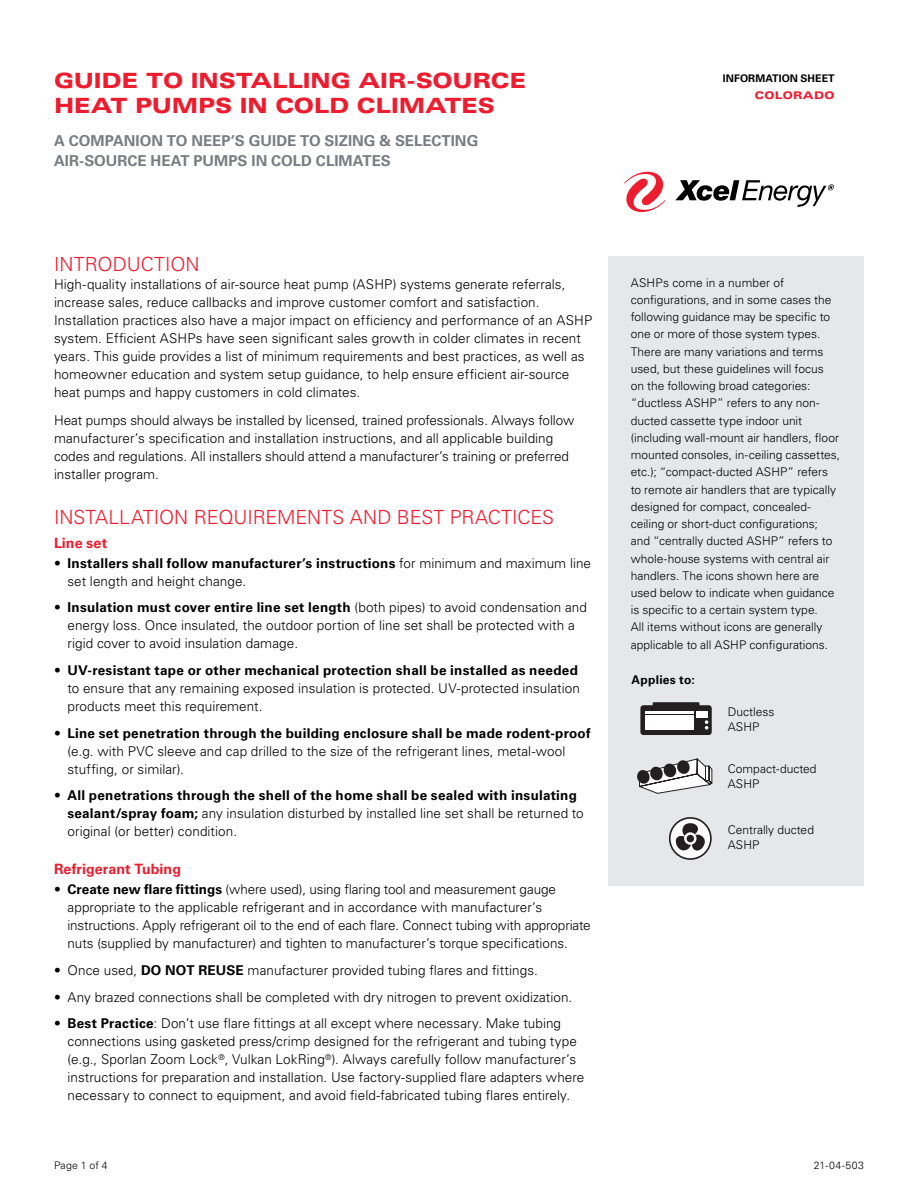
<style>
.page{position:relative;width:918px;height:1188px;background:#fff}
.page>*{position:absolute;margin:0;border:0;box-sizing:border-box;transform-origin:0 0}
.t1{font:900 expanded 21px/25.2px "Univers LT Std";letter-spacing:-.01em;color:#ed1c2e}
.t2{font:300 19.5px "Univers LT Std";color:#ed1c2e}
.t3{font:700 15px/19.5px "Univers LT Std";color:#797d82}
.t4{font:700 14.25px "Univers LT Std";letter-spacing:.005em;color:#ed1c2e}
.t5{font:300 13.5px/18px "Univers LT Std";letter-spacing:.005em;color:#000}
.t6{font:300 12px/17.2px "Univers LT Std";color:#000}
.t7{font:700 12px "Univers LT Std";letter-spacing:.02em;color:#000}
.t8{font:300 10.5px "Univers LT Std";letter-spacing:.02em;color:#000}
.t9{font:700 10.5px "Univers LT Std";letter-spacing:.005em;color:#000}
.t10{font:900 expanded 10.5px "Univers LT Std";letter-spacing:.02em;color:#ed1c2e}
.s1{font-weight:700}
</style>
<div class="page">
<div style="left:609px;top:256px;width:255px;height:630px;background:#e6e7e8"></div>
<svg style="left:624px;top:172px;width:41px;height:40px"></svg>
<svg style="left:675px;top:180px;width:159px;height:27px"></svg>
<svg style="left:640px;top:702px;width:72px;height:33px;background:#888686"></svg>
<svg style="left:637px;top:758px;width:76px;height:36px"></svg>
<svg style="left:670px;top:818px;width:41px;height:41px"></svg>
<div style="left:669px;top:817px;width:43px;height:43px;border:2px solid #231f20;border-radius:50%"></div>
<svg style="left:675px;top:823px;width:31px;height:29px"></svg>
<h1 class="t1" style="left:54px;top:68px;width:474px">GUIDE TO INSTALLING AIR-SOURCE<br>HEAT PUMPS IN COLD CLIMATES</h1>
<p class="t3" style="left:54px;top:131px;width:426px">A COMPANION TO NEEP’S GUIDE TO SIZING &amp; SELECTING<br>AIR-SOURCE HEAT PUMPS IN COLD CLIMATES</p>
<h2 class="t2" style="left:54px;top:252px;width:147px">INTRODUCTION</h2>
<p class="t5" style="left:54px;top:275px;width:540px">High-quality installations of air-source heat pump (ASHP) systems generate referrals, increase sales, reduce callbacks and improve customer comfort and satisfaction.<br>Installation practices also have a major impact on efficiency and performance of an ASHP system. Efficient ASHPs have seen significant sales growth in colder climates in recent years. This guide provides a list of minimum requirements and best practices, as well as homeowner education and system setup guidance, to help ensure efficient air-source heat pumps and happy customers in cold climates.</p>
<p class="t5" style="left:54px;top:411px;width:522px">Heat pumps should always be installed by licensed, trained professionals. Always follow manufacturer’s specification and installation instructions, and all applicable building codes and regulations. All installers should attend a manufacturer’s training or preferred installer program.</p>
<h2 class="t2" style="left:54px;top:505px;width:502px">INSTALLATION REQUIREMENTS AND BEST PRACTICES</h2>
<p class="t4" style="left:54px;top:534px;width:55px">Line set</p>
<p class="t5" style="left:68px;top:554px;width:525px;text-indent:-14px">• <span class="s1">Installers shall follow manufacturer’s instructions</span> for minimum and maximum line set length and height change.</p>
<p class="t5" style="left:68px;top:599px;width:521px;text-indent:-14px">• <span class="s1">Insulation must cover entire line set length</span> (both pipes) to avoid condensation and energy loss. Once insulated, the outdoor portion of line set shall be protected with a rigid cover to avoid insulation damage.</p>
<p class="t5" style="left:68px;top:661px;width:514px;text-indent:-14px">• <span class="s1">UV-resistant tape or other mechanical protection shall be installed as needed </span>to ensure that any remaining exposed insulation is protected. UV-protected insulation products meet this requirement.</p>
<p class="t5" style="left:68px;top:724px;width:525px;text-indent:-14px">• <span class="s1">Line set penetration through the building enclosure shall be made rodent-proof </span>(e.g. with PVC sleeve and cap drilled to the size of the refrigerant lines, metal-wool stuffing, or similar).</p>
<p class="t5" style="left:68px;top:787px;width:518px;text-indent:-14px">• <span class="s1">All penetrations through the shell of the home shall be sealed with insulating sealant/spray foam;</span> any insulation disturbed by installed line set shall be returned to original (or better) condition.</p>
<p class="t4" style="left:54px;top:861px;width:129px">Refrigerant Tubing</p>
<p class="t5" style="left:68px;top:881px;width:525px;text-indent:-14px">• <span class="s1">Create new flare fittings</span> (where used), using flaring tool and measurement gauge appropriate to the applicable refrigerant and in accordance with manufacturer’s instructions. Apply refrigerant oil to the end of each flare. Connect tubing with appropriate nuts (supplied by manufacturer) and tighten to manufacturer’s torque specifications.</p>
<p class="t5" style="left:54px;top:961px;width:485px">• Once used, <span class="s1">DO NOT REUSE</span> manufacturer provided tubing flares and fittings.</p>
<p class="t5" style="left:54px;top:988px;width:520px">• Any brazed connections shall be completed with dry nitrogen to prevent oxidization.</p>
<p class="t5" style="left:68px;top:1015px;width:518px;text-indent:-14px">• <span class="s1">Best Practice</span>: Don’t use flare fittings at all except where necessary. Make tubing connections using gasketed press/crimp designed for the refrigerant and tubing type (e.g., Sporlan Zoom Lock<sup>®</sup>, Vulkan LokRing<sup>®</sup>). Always carefully follow manufacturer’s instructions for preparation and installation. Use factory-supplied flare adapters where necessary to connect to equipment, and avoid field-fabricated tubing flares entirely.</p>
<p class="t9" style="left:723px;top:72px;width:113px">INFORMATION SHEET</p>
<p class="t10" style="left:755px;top:89px;width:81px">COLORADO</p>
<p class="t6" style="left:631px;top:274px;width:211px">ASHPs come in a number of configurations, and in some cases the following guidance may be specific to one or more of those system types.<br>There are many variations and terms used, but these guidelines will focus<br>on the following broad categories: “ductless ASHP” refers to any non&shy;ducted cassette type indoor unit (including wall-mount air handlers, floor mounted consoles, in-ceiling cassettes, etc.); “compact-ducted ASHP” refers to remote air handlers that are typically designed for compact, concealed&shy;ceiling or short-duct configurations;<br>and “centrally ducted ASHP” refers to whole-house systems with central air handlers. The icons shown here are used below to indicate when guidance is specific to a certain system type.<br>All items without icons are generally applicable to all ASHP configurations.</p>
<p class="t7" style="left:632px;top:673px;width:65px">Applies to:</p>
<p class="t6" style="left:728px;top:704px;width:48px;line-height:15px">Ductless<br>ASHP</p>
<p class="t6" style="left:728px;top:761px;width:90px;line-height:15px">Compact-ducted<br>ASHP</p>
<p class="t6" style="left:728px;top:823px;width:88px;line-height:15px">Centrally ducted<br>ASHP</p>
<p class="t8" style="left:54px;top:1159px;width:55px">Page 1 of 4</p>
<p class="t8" style="left:814px;top:1159px;width:52px">21-04-503</p>
</div>
